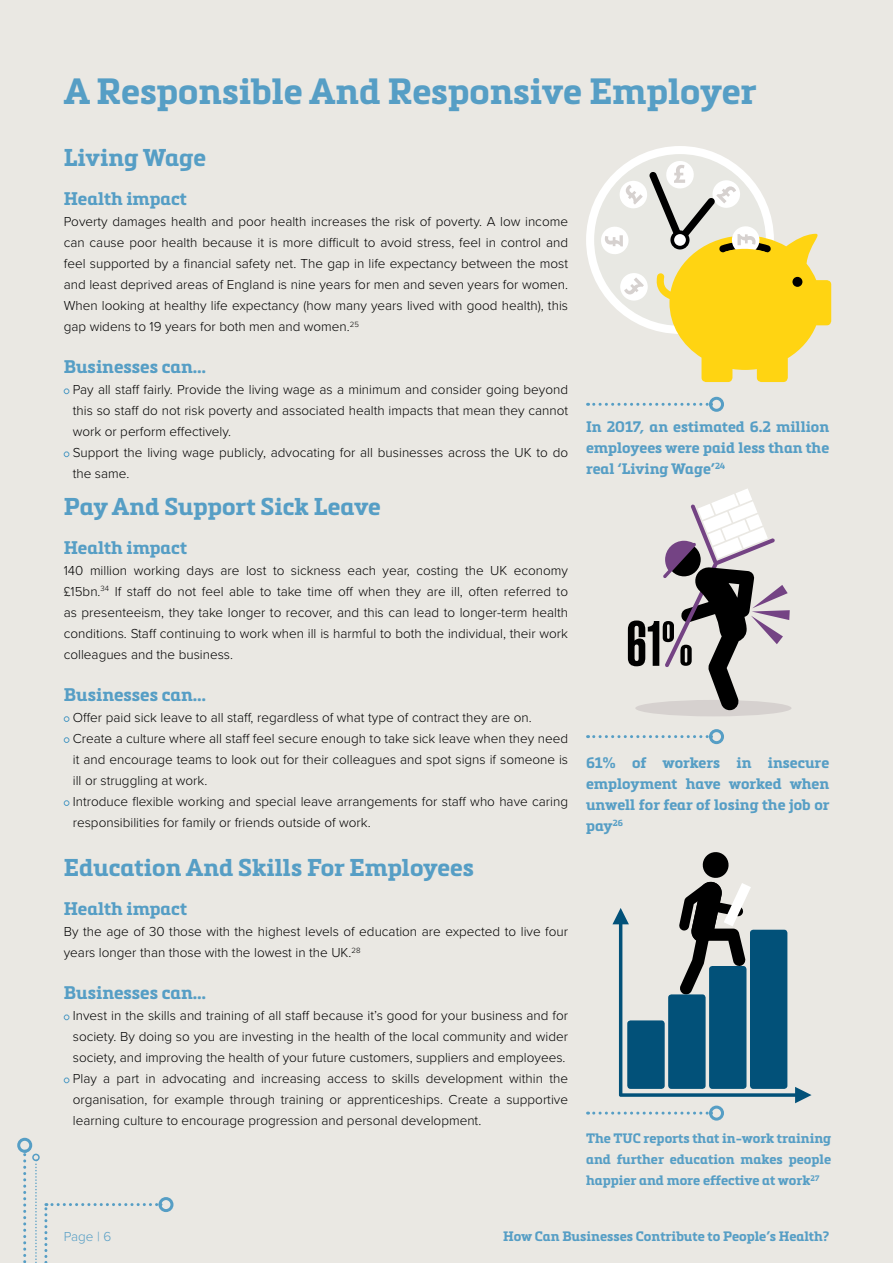
<style>
.page{position:relative;width:893px;height:1263px;background:#eae8e3}
.page>*{position:absolute;margin:0;border:0;box-sizing:border-box;transform-origin:0 0}
.Titles{font:700 36px "Metronic Slab Pro";color:#569ec5}
.Headings{font:700 24px "Metronic Slab Pro";color:#569ec5}
.Sub_Headings{font:700 18px "Metronic Slab Pro";color:#569ec5}
.Pull_Quotes{font:700 15px/21px "Metronic Slab Pro";color:#569ec5;text-align:justify}
.Body{font:300 13.5px/21px "Proxima Nova";color:#000;text-align:justify}
.Pull_Quotes-2{font:700 13.5px/21px "Metronic Slab Pro";color:#569ec5;text-align:justify}
.t1{font:300 13.5px "Proxima Nova";color:#569ec5}
</style>
<div class="page">
<svg style="left:23px;top:1153px;width:3px;height:110px"></svg>
<div style="left:17px;top:1138px;width:15px;height:15px;border:3px solid #569ec5;border-radius:50%"></div>
<svg style="left:35px;top:1161px;width:2px;height:102px"></svg>
<div style="left:32px;top:1154px;width:8px;height:7px;border:2px solid #569ec5;border-radius:50%"></div>
<svg style="left:44px;top:1203px;width:114px;height:60px"></svg>
<div style="left:158px;top:1197px;width:15px;height:15px;border:3px solid #569ec5;border-radius:50%"></div>
<hr style="left:892px;top:0;width:1px;height:1263px;background:#569ec5">
<svg style="left:64px;top:388px;width:5px;height:6px"></svg>
<svg style="left:64px;top:451px;width:5px;height:6px"></svg>
<svg style="left:64px;top:716px;width:5px;height:6px"></svg>
<svg style="left:64px;top:737px;width:5px;height:6px"></svg>
<svg style="left:64px;top:800px;width:5px;height:6px"></svg>
<svg style="left:64px;top:1014px;width:5px;height:6px"></svg>
<svg style="left:64px;top:1077px;width:5px;height:6px"></svg>
<svg style="left:588px;top:403px;width:121px;height:3px"></svg>
<div style="left:709px;top:397px;width:15px;height:15px;border:3px solid #569ec5;border-radius:50%"></div>
<svg style="left:588px;top:735px;width:121px;height:3px"></svg>
<div style="left:709px;top:729px;width:15px;height:15px;border:3px solid #569ec5;border-radius:50%"></div>
<svg style="left:588px;top:1111px;width:121px;height:3px"></svg>
<div style="left:709px;top:1105px;width:15px;height:15px;border:3px solid #569ec5;border-radius:50%"></div>
<svg style="left:586px;top:146px;width:188px;height:188px;fill:#fff"></svg>
<svg style="left:599px;top:159px;width:232px;height:223px"></svg>
<div style="left:635px;top:700px;width:156px;height:16px;background:#d6d1cf;border-radius:50%"></div>
<svg style="left:628px;top:489px;width:162px;height:221px"></svg>
<svg style="left:612px;top:852px;width:199px;height:251px"></svg>
<div style="left:668px;top:994px;width:38px;height:95px;background:#025179;border-radius:3px"></div>
<div style="left:709px;top:966px;width:37px;height:123px;background:#025179;border-radius:3px"></div>
<p class="Titles" style="left:64px;top:68px;width:694px">A Responsible And Responsive Employer</p>
<p class="Headings" style="left:64px;top:142px;width:144px">Living Wage</p>
<p class="Sub_Headings" style="left:64px;top:187px;width:125px">Health impact</p>
<p class="Body" style="left:64px;top:211px;width:506px">Poverty damages health and poor health increases the risk of poverty. A low income can cause poor health because it is more difficult to avoid stress, feel in control and feel supported by a financial safety net. The gap in life expectancy between the most and least deprived areas of England is nine years for men and seven years for women.<br>When looking at healthy life expectancy (how many years lived with good health), this gap widens to 19 years for both men and women.<sup>25</sup></p>
<p class="Sub_Headings" style="left:64px;top:355px;width:144px">Businesses can…</p>
<p class="Body" style="left:73px;top:379px;width:497px">Pay all staff fairly. Provide the living wage as a minimum and consider going beyond this so staff do not risk poverty and associated health impacts that mean they cannot work or perform effectively.</p>
<p class="Body" style="left:73px;top:442px;width:497px">Support the living wage publicly, advocating for all businesses across the UK to do the same.</p>
<p class="Headings" style="left:64px;top:491px;width:319px">Pay And Support Sick Leave</p>
<p class="Sub_Headings" style="left:64px;top:536px;width:125px">Health impact</p>
<p class="Body" style="left:64px;top:560px;width:506px">140 million working days are lost to sickness each year, costing the UK economy £15bn.<sup>34</sup> If staff do not feel able to take time off when they are ill, often referred to as presenteeism, they take longer to recover, and this can lead to longer-term health conditions. Staff continuing to work when ill is harmful to both the individual, their work colleagues and the business.</p>
<p class="Sub_Headings" style="left:64px;top:683px;width:144px">Businesses can…</p>
<p class="Body" style="left:73px;top:707px;width:460px">Offer paid sick leave to all staff, regardless of what type of contract they are on.</p>
<p class="Body" style="left:73px;top:728px;width:497px">Create a culture where all staff feel secure enough to take sick leave when they need it and encourage teams to look out for their colleagues and spot signs if someone is ill or struggling at work.</p>
<p class="Body" style="left:73px;top:791px;width:497px">Introduce flexible working and special leave arrangements for staff who have caring responsibilities for family or friends outside of work.</p>
<p class="Headings" style="left:64px;top:852px;width:412px">Education And Skills For Employees</p>
<p class="Sub_Headings" style="left:64px;top:897px;width:125px">Health impact</p>
<p class="Body" style="left:64px;top:921px;width:506px">By the age of 30 those with the highest levels of education are expected to live four years longer than those with the lowest in the UK.<sup>28</sup></p>
<p class="Sub_Headings" style="left:64px;top:981px;width:144px">Businesses can…</p>
<p class="Body" style="left:73px;top:1005px;width:497px">Invest in the skills and training of all staff because it’s good for your business and for society. By doing so you are investing in the health of the local community and wider society, and improving the health of your future customers, suppliers and employees.</p>
<p class="Body" style="left:73px;top:1068px;width:497px">Play a part in advocating and increasing access to skills development within the organisation, for example through training or apprenticeships. Create a supportive learning culture to encourage progression and personal development.</p>
<p class="Pull_Quotes" style="left:586px;top:416px;width:245px">In 2017, an estimated 6.2 million employees were paid less than the real ‘Living Wage’<sup>24</sup></p>
<p class="Pull_Quotes" style="left:586px;top:752px;width:245px">61% of workers in insecure employment have worked when unwell for fear of losing the job or pay<sup>26</sup></p>
<p class="Pull_Quotes-2" style="left:586px;top:1128px;width:247px">The TUC reports that in-work training and further education makes people happier and more effective at work<sup>27</sup></p>
<p class="t1" style="left:64px;top:1229px;width:49px">Page | 6</p>
<p class="Pull_Quotes-2" style="left:503px;top:1225px;width:328px">How Can Businesses Contribute to People’s Health?</p>
</div>
